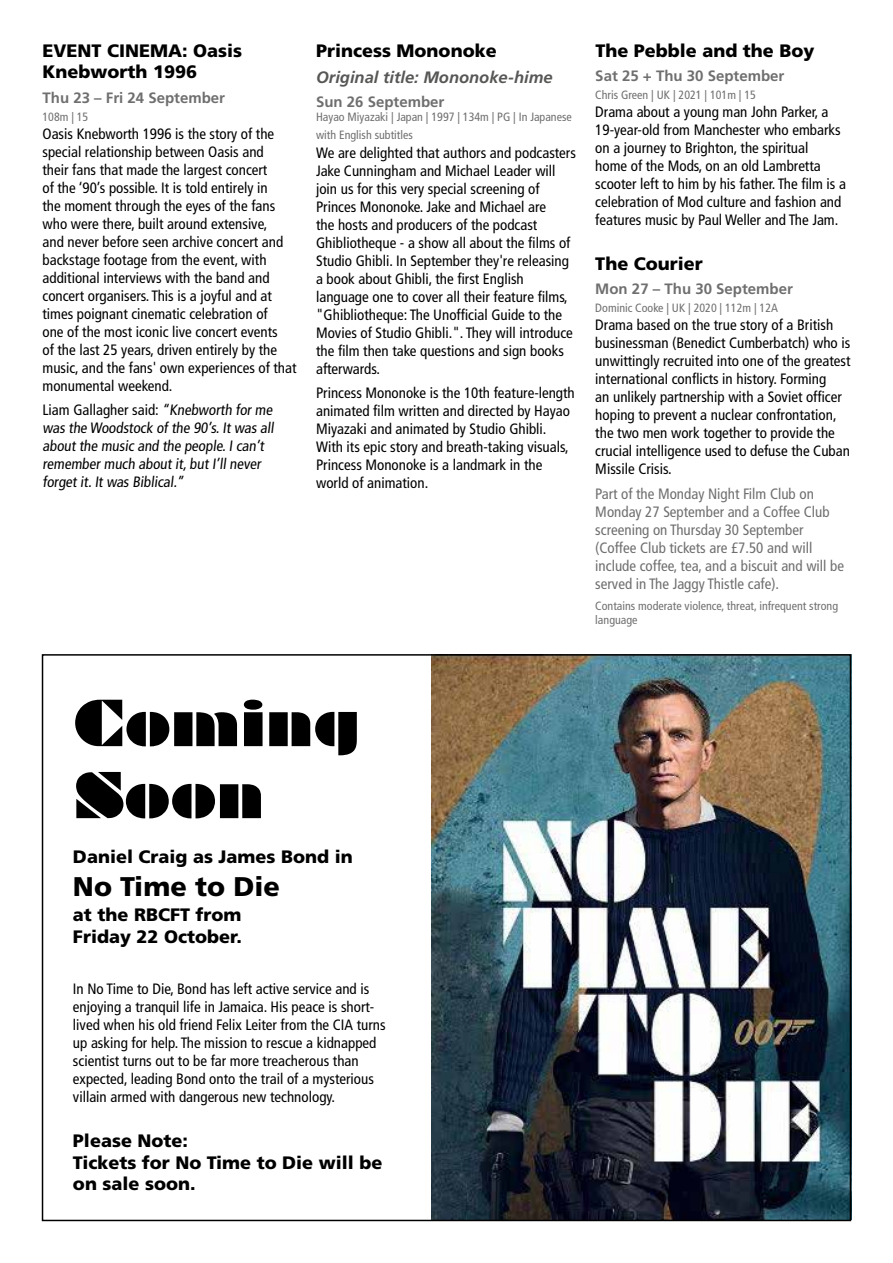
<style>
.page{position:relative;width:893px;height:1263px;background:#fff}
.page>*{position:absolute;margin:0;border:0;box-sizing:border-box;transform-origin:0 0}
.t1{font:60px/72px "Braggadocio";color:#000}
.t2{font:900 27px "Frutiger";color:#000}
.t3{font:900 18px/21.6px "Frutiger";color:#000}
.t4{font:italic 700 16.5px "Frutiger";color:#575756}
.t5{font:condensed 15px/18px "Frutiger";color:#000}
.t6{font:condensed 15px/18px "Frutiger";color:#706f6f}
.t7{font:700 15px "Frutiger";color:#706f6f}
.t8{font:condensed 12px/18px "Frutiger";color:#706f6f}
</style>
<div class="page">
<img style="left:431px;top:657px;width:417px;height:561px">
<p class="t3" style="left:43px;top:39px;width:201px">EVENT CINEMA: Oasis<br>Knebworth 1996</p>
<p class="t7" style="left:43px;top:88px;width:184px">Thu 23 – Fri 24 September</p>
<p class="t8" style="left:43px;top:107px;width:47px">108m | 15</p>
<p class="t5" style="left:43px;top:124px;width:256px">Oasis Knebworth 1996 is the story of the special relationship between Oasis and<br>their fans that made the largest concert<br>of the ‘90’s possible. It is told entirely in<br>the moment through the eyes of the fans who were there, built around extensive,<br>and never before seen archive concert and backstage footage from the event, with additional interviews with the band and concert organisers. This is a joyful and at times poignant cinematic celebration of<br>one of the most iconic live concert events<br>of the last 25 years, driven entirely by the music, and the fans' own experiences of that monumental weekend.</p>
<p class="t5" style="left:42px;top:401px;width:235px">Liam Gallagher said: “Knebworth for me was the Woodstock of the 90’s.It was all about the music and the people.I can’t remember much about it,but I’ll never forget it.It was Biblical.”</p>
<p class="t3" style="left:316px;top:39px;width:182px">Princess Mononoke</p>
<p class="t4" style="left:316px;top:67px;width:238px">Original title: Mononoke-hime</p>
<p class="t7" style="left:316px;top:93px;width:130px">Sun 26 September</p>
<p class="t8" style="left:316px;top:108px;width:257px">Hayao Miyazaki | Japan | 1997 | 134m | PG | In Japanese with English subtitles</p>
<p class="t5" style="left:316px;top:143px;width:261px">We are delighted that authors and podcasters Jake Cunningham and Michael Leader will join us for this very special screening of Princes Mononoke. Jake and Michael are<br>the hosts and producers of the podcast Ghibliotheque - a show all about the films of Studio Ghibli. In September they're releasing a book about Ghibli, the first English language one to cover all their feature films, "Ghibliotheque: The Unofficial Guide to the Movies of Studio Ghibli.". They will introduce the film then take questions and sign books afterwards.</p>
<p class="t5" style="left:316px;top:384px;width:260px">Princess Mononoke is the 10th feature-length animated film written and directed by Hayao Miyazaki and animated by Studio Ghibli.<br>With its epic story and breath-taking visuals, Princess Mononoke is a landmark in the world of animation.</p>
<p class="t3" style="left:595px;top:39px;width:221px">The Pebble and the Boy</p>
<p class="t7" style="left:595px;top:67px;width:191px">Sat 25 + Thu 30 September</p>
<p class="t8" style="left:595px;top:86px;width:162px">Chris Green | UK | 2021 | 101m | 15</p>
<p class="t5" style="left:595px;top:103px;width:252px">Drama about a young man John Parker, a 19-year-old from Manchester who embarks on a journey to Brighton, the spiritual<br>home of the Mods, on an old Lambretta scooter left to him by his father. The film is a celebration of Mod culture and fashion and features music by Paul Weller and The Jam.</p>
<p class="t3" style="left:595px;top:252px;width:109px">The Courier</p>
<p class="t7" style="left:595px;top:280px;width:199px">Mon 27 – Thu 30 September</p>
<p class="t8" style="left:595px;top:299px;width:184px">Dominic Cooke | UK | 2020 | 112m | 12A</p>
<p class="t5" style="left:595px;top:316px;width:257px">Drama based on the true story of a British businessman (Benedict Cumberbatch) who is unwittingly recruited into one of the greatest international conflicts in history. Forming<br>an unlikely partnership with a Soviet officer hoping to prevent a nuclear confrontation, the two men work together to provide the crucial intelligence used to defuse the Cuban Missile Crisis.</p>
<p class="t6" style="left:595px;top:485px;width:250px">Part of the Monday Night Film Club on Monday 27 September and a Coffee Club screening on Thursday 30 September (Coffee Club tickets are £7.50 and will include coffee, tea, and a biscuit and will be served in The Jaggy Thistle cafe).</p>
<p class="t8" style="left:595px;top:598px;width:244px;line-height:14.4px">Contains moderate violence, threat, infrequent strong language</p>
<h1 class="t1" style="left:73px;top:687px;width:288px">Coming<br>Soon</h1>
<p class="t3" style="left:73px;top:846px;width:281px">Daniel Craig as James Bond in</p>
<h2 class="t2" style="left:73px;top:870px;width:208px">No Time to Die</h2>
<p class="t3" style="left:73px;top:904px;width:170px">at the RBCFT from<br>Friday 22 October.</p>
<p class="t5" style="left:73px;top:980px;width:314px">In No Time to Die, Bond has left active service and is enjoying a tranquil life in Jamaica. His peace is short&shy;lived when his old friend Felix Leiter from the CIA turns up asking for help. The mission to rescue a kidnapped scientist turns out to be far more treacherous than expected, leading Bond onto the trail of a mysterious villain armed with dangerous new technology.</p>
<p class="t3" style="left:73px;top:1129px;width:311px">Please Note:<br>Tickets for No Time to Die will be on sale soon.</p>
</div>
